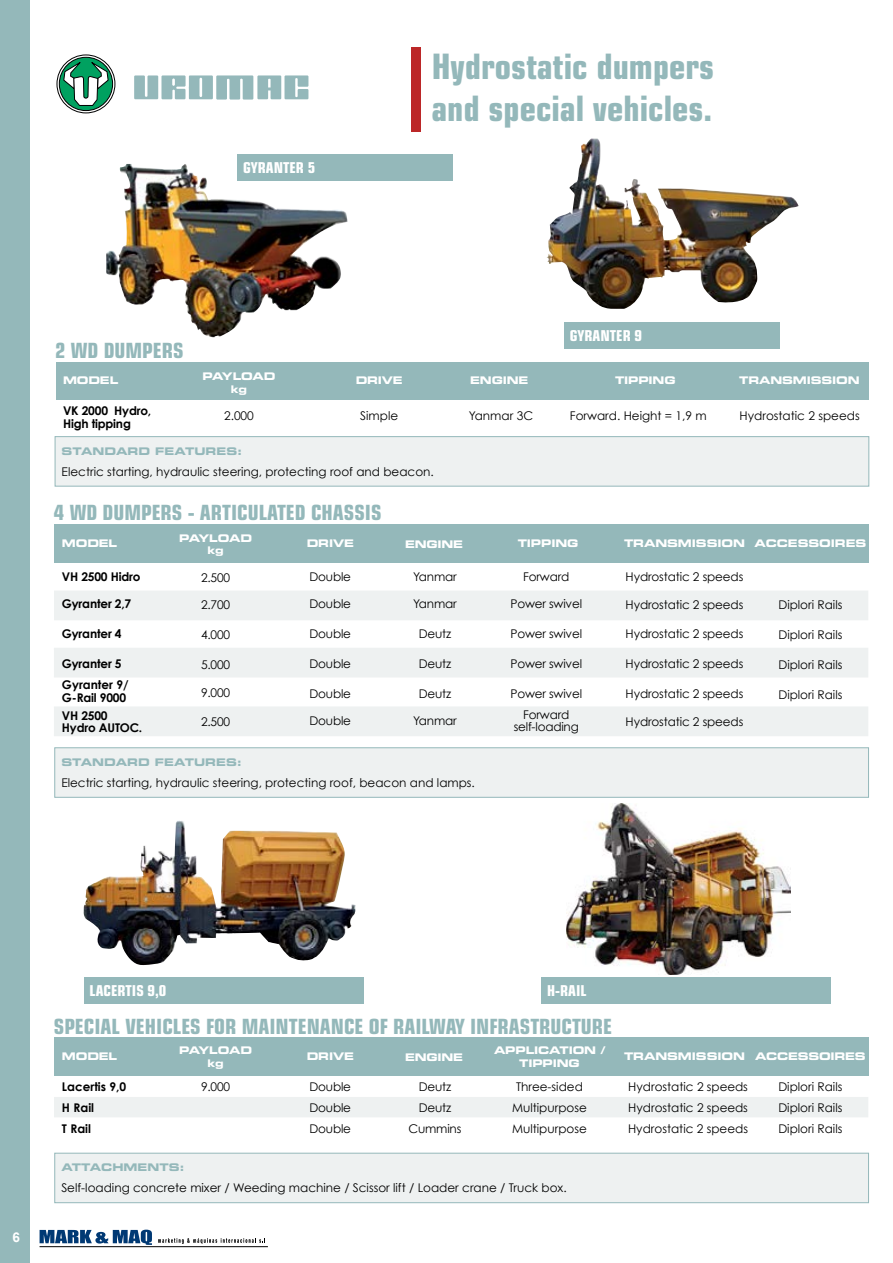
<style>
.page{position:relative;width:893px;height:1263px;background:#fff}
.page>*{position:absolute;margin:0;border:0;box-sizing:border-box;transform-origin:0 0}
.t1{font:700 condensed 35.1px/42px "Eurostile";color:#94b8ba}
.t2{font:700 condensed 21px "Eurostile";color:#94b8ba}
.t3{font:700 condensed 15px "Eurostile";color:#fff}
.t4{font:700 13.5px "Arial";color:#fff}
.t5{font:12px/21px "Century Gothic";color:#000;text-align:justify}
.t6{font:700 12px/21px "Century Gothic";letter-spacing:-.015em;color:#000}
.t7{font:10.5px/12.6px "Eurostile Bold Extended Two";letter-spacing:-.015em;color:#fff;text-align:center}
.t8{font:10.5px "Eurostile Bold Extended Two";color:#94b8ba}
</style>
<div class="page">
<div style="left:53px;top:590px;width:815px;height:30px;background:#eef1f1"></div>
<div style="left:53px;top:648px;width:815px;height:29px;background:#eef1f1"></div>
<div style="left:53px;top:706px;width:815px;height:30px;background:#eef1f1"></div>
<div style="left:53px;top:1097px;width:815px;height:20px;background:#eef1f1"></div>
<img style="left:566px;top:804px;width:225px;height:170px">
<div style="left:189px;top:75px;width:24px;height:24px;background:#94b8ba"></div>
<div style="left:54px;top:52px;width:64px;height:64px;border:6px solid #fff;border-radius:50%"></div>
<svg style="left:57px;top:52px;width:58px;height:657px"></svg>
<svg style="left:134px;top:75px;width:57px;height:25px"></svg>
<hr style="left:199px;top:78px;width:3px;height:19px;background:#fff">
<svg style="left:210px;top:75px;width:99px;height:25px"></svg>
<div style="left:0;top:0;width:29px;height:1263px;background:#94b8ba"></div>
<svg style="left:40px;top:1229px;width:112px;height:16px"></svg>
<svg style="left:158px;top:1238px;width:107px;height:6px"></svg>
<hr style="left:40px;top:1246px;width:228px;height:1px;background:#000">
<div style="left:56px;top:362px;width:812px;height:38px;background:#94b8ba"></div>
<div style="left:411px;top:47px;width:10px;height:85px;background:#bc2728"></div>
<div style="left:55px;top:436px;width:814px;height:50px;background:#eef1f1;border:1px solid #94b8ba"></div>
<div style="left:54px;top:1037px;width:815px;height:38px;background:#94b8ba"></div>
<div style="left:54px;top:1153px;width:815px;height:50px;background:#eef1f1;border:1px solid #94b8ba"></div>
<div style="left:54px;top:524px;width:815px;height:38px;background:#94b8ba"></div>
<div style="left:54px;top:747px;width:815px;height:51px;background:#eef1f1;border:1px solid #94b8ba"></div>
<img style="left:547px;top:138px;width:252px;height:171px">
<img style="left:106px;top:164px;width:241px;height:173px">
<img style="left:83px;top:820px;width:273px;height:146px">
<div style="left:564px;top:322px;width:216px;height:27px;background:#94b8ba"></div>
<div style="left:237px;top:154px;width:216px;height:27px;background:#94b8ba"></div>
<div style="left:84px;top:977px;width:280px;height:27px;background:#94b8ba"></div>
<div style="left:541px;top:977px;width:290px;height:27px;background:#94b8ba"></div>
<p class="t3" style="left:243px;top:159px;width:74px">GYRANTER 5</p>
<h2 class="t2" style="left:55px;top:338px;width:130px">2 WD DUMPERS</h2>
<h1 class="t1" style="left:432px;top:45px;width:284px">Hydrostatic dumpers and special vehicles.</h1>
<p class="t3" style="left:570px;top:327px;width:74px">GYRANTER 9</p>
<p class="t7" style="left:63px;top:374px;width:57px">MODEL</p>
<p class="t7" style="left:202px;top:370px;width:75px">PAYLOAD kg</p>
<p class="t7" style="left:356px;top:374px;width:49px">DRIVE</p>
<p class="t7" style="left:470px;top:374px;width:60px">ENGINE</p>
<p class="t7" style="left:615px;top:374px;width:62px">TIPPING</p>
<p class="t7" style="left:739px;top:374px;width:122px">TRANSMISSION</p>
<p class="t6" style="left:63px;top:404px;width:90px;line-height:13.5px">VK 2000 Hydro,<br>High tipping</p>
<p class="t5" style="left:224px;top:405px;width:31px">2.000</p>
<p class="t5" style="left:360px;top:405px;width:40px">Simple</p>
<p class="t5" style="left:469px;top:405px;width:66px">Yanmar 3C</p>
<p class="t5" style="left:570px;top:405px;width:138px">Forward. Height = 1,9 m</p>
<p class="t5" style="left:740px;top:405px;width:122px">Hydrostatic 2 speeds</p>
<p class="t8" style="left:62px;top:443px;width:182px">STANDARD FEATURES:</p>
<p class="t5" style="left:62px;top:461px;width:374px">Electric starting, hydraulic steering, protecting roof and beacon.</p>
<h2 class="t2" style="left:54px;top:500px;width:329px">4 WD DUMPERS - ARTICULATED CHASSIS</h2>
<p class="t7" style="left:62px;top:537px;width:57px">MODEL</p>
<p class="t7" style="left:179px;top:531px;width:75px">PAYLOAD kg</p>
<p class="t7" style="left:307px;top:537px;width:49px">DRIVE</p>
<p class="t7" style="left:405px;top:538px;width:60px">ENGINE</p>
<p class="t7" style="left:518px;top:537px;width:62px">TIPPING</p>
<p class="t7" style="left:624px;top:537px;width:122px">TRANSMISSION</p>
<p class="t6" style="left:62px;top:566px;width:80px">VH 2500 Hidro</p>
<p class="t6" style="left:62px;top:593px;width:71px">Gyranter 2,7</p>
<p class="t6" style="left:62px;top:623px;width:61px">Gyranter 4</p>
<p class="t6" style="left:62px;top:653px;width:68px">Gyranter 5<br>Gyranter 9/</p>
<p class="t6" style="left:62px;top:689px;width:66px;line-height:18px">G-Rail 9000<br>VH 2500</p>
<p class="t6" style="left:62px;top:717px;width:82px">Hydro AUTOC.</p>
<p class="t5" style="left:201px;top:567px;width:31px">2.500</p>
<p class="t5" style="left:201px;top:594px;width:31px">2.700</p>
<p class="t5" style="left:201px;top:624px;width:31px">4.000</p>
<p class="t5" style="left:201px;top:654px;width:31px">5.000</p>
<p class="t5" style="left:201px;top:682px;width:31px">9.000</p>
<p class="t5" style="left:201px;top:711px;width:31px">2.500</p>
<p class="t5" style="left:310px;top:566px;width:43px">Double</p>
<p class="t5" style="left:310px;top:593px;width:43px">Double</p>
<p class="t5" style="left:310px;top:623px;width:43px">Double</p>
<p class="t5" style="left:310px;top:653px;width:43px">Double</p>
<p class="t5" style="left:310px;top:683px;width:43px">Double</p>
<p class="t5" style="left:310px;top:710px;width:43px">Double</p>
<p class="t5" style="left:413px;top:566px;width:45px">Yanmar</p>
<p class="t5" style="left:413px;top:593px;width:45px">Yanmar</p>
<p class="t5" style="left:419px;top:623px;width:34px">Deutz</p>
<p class="t5" style="left:419px;top:653px;width:34px">Deutz</p>
<p class="t5" style="left:419px;top:683px;width:34px">Deutz</p>
<p class="t5" style="left:413px;top:710px;width:45px">Yanmar</p>
<p class="t8" style="left:61px;top:755px;width:182px">STANDARD FEATURES:</p>
<p class="t5" style="left:61px;top:772px;width:415px">Electric starting, hydraulic steering, protecting roof, beacon and lamps.</p>
<p class="t5" style="left:523px;top:566px;width:48px">Forward</p>
<p class="t5" style="left:510px;top:593px;width:73px">Power swivel</p>
<p class="t5" style="left:510px;top:623px;width:73px">Power swivel</p>
<p class="t5" style="left:510px;top:653px;width:73px">Power swivel</p>
<p class="t5" style="left:510px;top:683px;width:73px;text-align:center">Power swivel<br>Forward</p>
<p class="t5" style="left:514px;top:716px;width:67px">self-loading</p>
<p class="t5" style="left:626px;top:566px;width:119px">Hydrostatic 2 speeds</p>
<p class="t5" style="left:626px;top:594px;width:119px">Hydrostatic 2 speeds</p>
<p class="t5" style="left:626px;top:623px;width:119px">Hydrostatic 2 speeds</p>
<p class="t5" style="left:626px;top:653px;width:119px">Hydrostatic 2 speeds</p>
<p class="t5" style="left:626px;top:683px;width:119px">Hydrostatic 2 speeds</p>
<p class="t5" style="left:626px;top:711px;width:119px">Hydrostatic 2 speeds</p>
<p class="t7" style="left:754px;top:537px;width:113px">ACCESSOIRES</p>
<p class="t5" style="left:778px;top:594px;width:66px">Diplori Rails</p>
<p class="t5" style="left:778px;top:624px;width:66px">Diplori Rails</p>
<p class="t5" style="left:778px;top:654px;width:66px">Diplori Rails</p>
<p class="t5" style="left:778px;top:684px;width:66px">Diplori Rails</p>
<p class="t4" style="left:12px;top:1229px;width:9px">6</p>
<p class="t3" style="left:90px;top:981px;width:78px">LACERTIS 9,0</p>
<p class="t3" style="left:547px;top:981px;width:41px">H-RAIL</p>
<h2 class="t2" style="left:54px;top:1014px;width:560px">SPECIAL VEHICLES FOR MAINTENANCE OF RAILWAY INFRASTRUCTURE</h2>
<p class="t7" style="left:62px;top:1049px;width:57px">MODEL</p>
<p class="t7" style="left:179px;top:1044px;width:75px">PAYLOAD kg</p>
<p class="t7" style="left:307px;top:1049px;width:49px">DRIVE</p>
<p class="t7" style="left:405px;top:1051px;width:60px">ENGINE</p>
<p class="t7" style="left:494px;top:1044px;width:112px">APPLICATION /<br>TIPPING</p>
<p class="t7" style="left:624px;top:1049px;width:122px">TRANSMISSION</p>
<p class="t7" style="left:755px;top:1050px;width:112px">ACCESSOIRES</p>
<p class="t6" style="left:62px;top:1075px;width:66px">Lacertis 9,0<br>H Rail<br>T Rail</p>
<p class="t5" style="left:778px;top:1075px;width:66px">Diplori Rails Diplori Rails Diplori Rails</p>
<p class="t5" style="left:201px;top:1075px;width:31px">9.000</p>
<p class="t5" style="left:310px;top:1075px;width:43px">Double Double Double</p>
<p class="t5" style="left:408px;top:1075px;width:54px;text-align:center">Deutz<br>Deutz<br>Cummins</p>
<p class="t5" style="left:512px;top:1075px;width:76px;text-align:center">Three-sided<br>Multipurpose<br>Multipurpose</p>
<p class="t5" style="left:628px;top:1075px;width:122px">Hydrostatic 2 speeds Hydrostatic 2 speeds Hydrostatic 2 speeds</p>
<p class="t8" style="left:61px;top:1160px;width:125px">ATTACHMENTS:</p>
<p class="t5" style="left:61px;top:1177px;width:507px">Self-loading concrete mixer / Weeding machine / Scissor lift / Loader crane / Truck box.</p>
</div>
